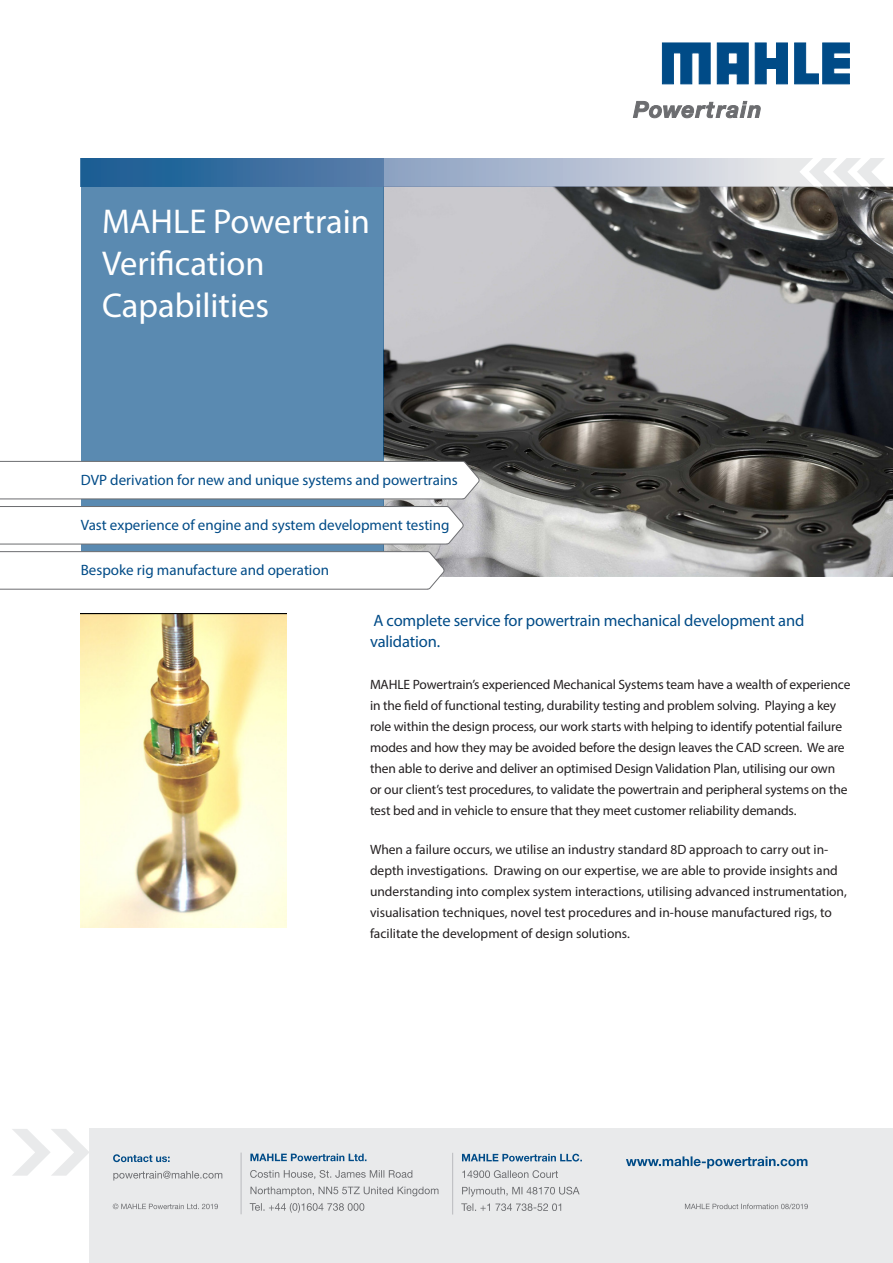
<style>
.page{position:relative;width:893px;height:1263px;background:#fff}
.page>*{position:absolute;margin:0;border:0;box-sizing:border-box;transform-origin:0 0}
.t1{font:34.5px/42px "Myriad Pro";color:#fff}
.t2{font:16.5px/21px "Myriad Pro";letter-spacing:-.01em;color:#004b87}
.t3{font:15px "Myriad Pro";color:#004b87}
.t4{font:13.5px/21px "Myriad Pro";letter-spacing:-.01em;color:#231f20}
</style>
<div class="page">
<svg style="left:633px;top:101px;width:127px;height:17px"></svg>
<svg style="left:662px;top:43px;width:48px;height:41px"></svg>
<svg style="left:755px;top:43px;width:32px;height:41px"></svg>
<svg style="left:795px;top:43px;width:54px;height:41px"></svg>
<svg style="left:717px;top:43px;width:31px;height:41px"></svg>
<img style="left:81px;top:614px;width:206px;height:313px">
<img style="left:384px;top:186px;width:509px;height:390px">
<div style="left:81px;top:158px;width:303px;height:412px;background:#5a8ab1"></div>
<svg style="left:81px;top:158px;width:718px;height:28px;background:#829ebe"></svg>
<svg style="left:799px;top:158px;width:86px;height:28px"></svg>
<svg style="left:0;top:461px;width:480px;height:39px"></svg>
<svg style="left:0;top:506px;width:464px;height:39px"></svg>
<svg style="left:0;top:551px;width:445px;height:39px"></svg>
<div style="left:90px;top:1129px;width:803px;height:134px;background:#e9eaeb"></div>
<svg style="left:12px;top:1129px;width:78px;height:47px"></svg>
<svg style="left:113px;top:1171px;width:109px;height:9px"></svg>
<svg style="left:113px;top:1154px;width:57px;height:8px"></svg>
<hr style="left:241px;top:1152px;width:1px;height:62px;background:#bcbdc0">
<svg style="left:113px;top:1203px;width:105px;height:6px"></svg>
<hr style="left:452px;top:1153px;width:1px;height:61px;background:#bcbdc0">
<svg style="left:250px;top:1203px;width:114px;height:10px"></svg>
<svg style="left:250px;top:1186px;width:188px;height:10px"></svg>
<svg style="left:250px;top:1170px;width:162px;height:9px"></svg>
<svg style="left:250px;top:1153px;width:116px;height:8px"></svg>
<svg style="left:461px;top:1203px;width:100px;height:8px"></svg>
<svg style="left:462px;top:1187px;width:118px;height:9px"></svg>
<svg style="left:462px;top:1170px;width:96px;height:8px"></svg>
<svg style="left:462px;top:1154px;width:120px;height:7px"></svg>
<svg style="left:685px;top:1203px;width:123px;height:6px"></svg>
<svg style="left:626px;top:1156px;width:181px;height:12px"></svg>
<p class="t1" style="left:102px;top:200px;width:269px">MAHLE Powertrain<br>Verification<br>Capabilities</p>
<p class="t3" style="left:81px;top:471px;width:378px">DVP derivation for new and unique systems and powertrains</p>
<p class="t3" style="left:81px;top:516px;width:370px">Vast experience of engine and system development testing</p>
<p class="t3" style="left:81px;top:561px;width:250px">Bespoke rig manufacture and operation</p>
<p class="t2" style="left:370px;top:610px;width:436px">A complete service for powertrain mechanical development and validation.</p>
<p class="t4" style="left:370px;top:674px;width:482px">MAHLE Powertrain’s experienced Mechanical Systems team have a wealth of experience in the field of functional testing, durability testing and problem solving. Playing a key role within the design process, our work starts with helping to identify potential failure modes and how they may be avoided before the design leaves the CAD screen. We are then able to derive and deliver an optimised Design Validation Plan, utilising our own<br>or our client’s test procedures, to validate the powertrain and peripheral systems on the test bed and in vehicle to ensure that they meet customer reliability demands.</p>
<p class="t4" style="left:370px;top:838px;width:478px">When a failure occurs, we utilise an industry standard 8D approach to carry out in&shy;depth investigations. Drawing on our expertise, we are able to provide insights and understanding into complex system interactions, utilising advanced instrumentation, visualisation techniques, novel test procedures and in-house manufactured rigs, to facilitate the development of design solutions.</p>
</div>
